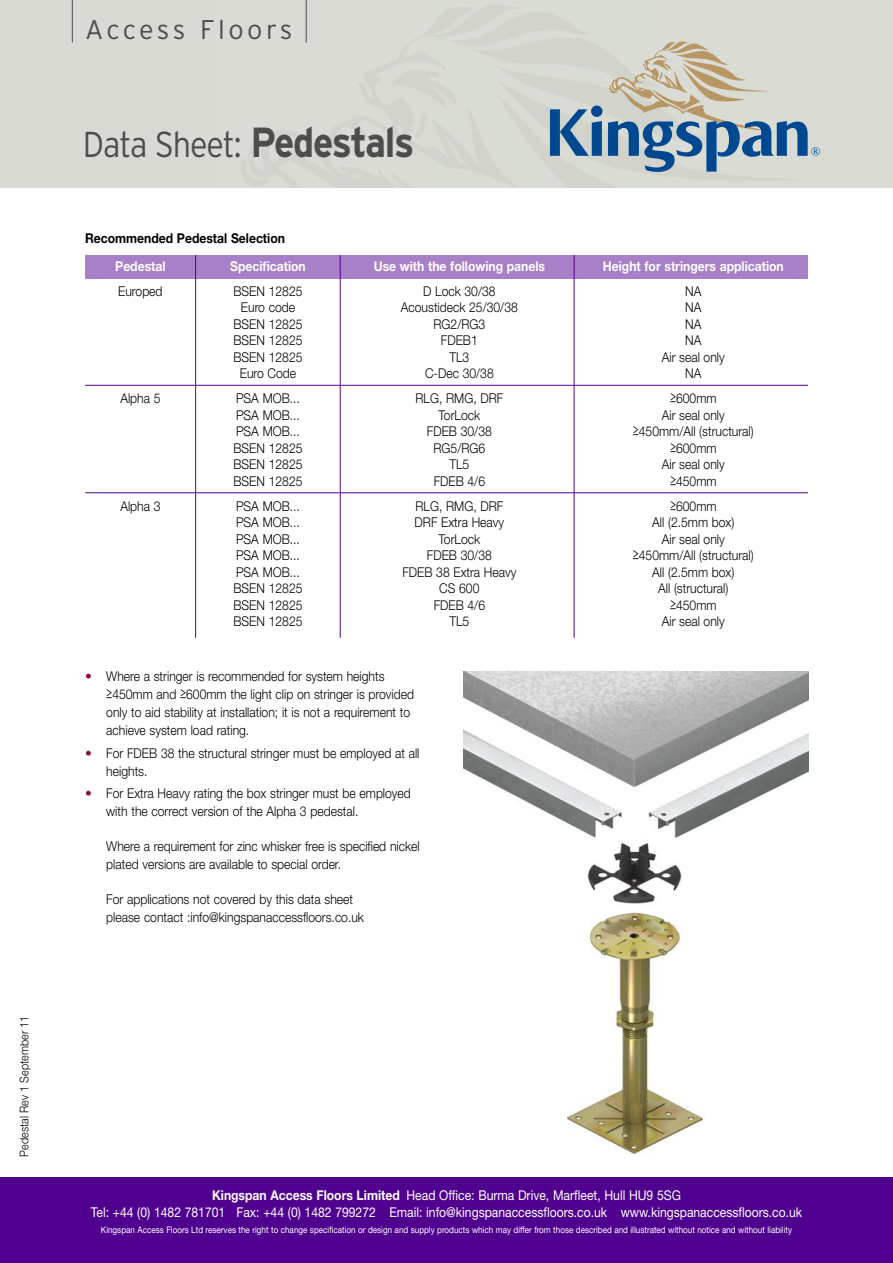
<style>
.page{position:relative;width:893px;height:1263px;background:#fff}
.page>*{position:absolute;margin:0;border:0;box-sizing:border-box;transform-origin:0 0}
.t1{font:300 36px "Interstate";letter-spacing:-.035em;color:#4d4d4d;scale:.9 1}
.t2{font:300 27px "Interstate";letter-spacing:.12em;color:#4d4d4d}
.t3{font:300 13.5px/18px "Helvetica Neue";color:#000;scale:.9 1}
.t4{font:13.5px/16.5px "Helvetica Neue";color:#fff;text-align:center;scale:.9 1}
.t5{font:700 13.5px "Helvetica Neue";color:#fff;scale:.9 1}
.t6{font:700 13.5px "Helvetica Neue";color:#000;scale:.9 1}
.t7{font:12px "Helvetica Neue Light TT";color:#000;scale:.9 1}
.t8{font:9px "Helvetica Neue";color:#fff;scale:.9 1}
.s1{font-weight:700;font-size:42px}
.s2{font-family:"MS Gothic";font-weight:400}
.s3{color:#970032}
.s4{font-weight:700}
</style>
<div class="page">
<div style="left:0;top:0;width:892px;height:187px;background:#d9dad4"></div>
<svg style="left:550px;top:41px;width:270px;height:131px"></svg>
<hr style="left:72px;top:0;width:1px;height:43px;background:#4d4d4d">
<hr style="left:306px;top:0;width:1px;height:43px;background:#4d4d4d">
<div style="left:0;top:1178px;width:892px;height:85px;background:#50008e"></div>
<div style="left:85px;top:255px;width:723px;height:24px;background:#a880c7"></div>
<img style="left:463px;top:672px;width:345px;height:483px">
<hr style="left:85px;top:385px;width:723px;height:1px;background:#50008e">
<hr style="left:85px;top:492px;width:723px;height:1px;background:#50008e">
<hr style="left:195px;top:255px;width:1px;height:383px;background:#50008e">
<hr style="left:340px;top:255px;width:1px;height:383px;background:#50008e">
<hr style="left:574px;top:255px;width:1px;height:383px;background:#50008e">
<p class="t7" style="left:17px;top:1157px;width:158px;rotate:-90deg">Pedestal Rev 1 September 11</p>
<h2 class="t2" style="left:85px;top:19px;width:209px">Access Floors</h2>
<h1 class="t1" style="left:83px;top:131px;width:370px">Data Sheet: <span class="s1">Pedestals</span></h1>
<p class="t6" style="left:85px;top:234px;width:224px">Recommended Pedestal Selection</p>
<p class="t5" style="left:115px;top:261px;width:57px">Pedestal</p>
<p class="t5" style="left:230px;top:261px;width:85px">Specification</p>
<p class="t5" style="left:374px;top:261px;width:192px">Use with the following panels</p>
<p class="t5" style="left:603px;top:261px;width:203px">Height for stringers application</p>
<p class="t3" style="left:118px;top:283px;width:51px">Europed</p>
<p class="t3" style="left:233px;top:283px;width:78px">BSEN 12825</p>
<p class="t3" style="left:423px;top:283px;width:82px">D Lock 30/38</p>
<p class="t3" style="left:685px;top:283px;width:20px">NA</p>
<p class="t3" style="left:241px;top:300px;width:62px">Euro code</p>
<p class="t3" style="left:401px;top:300px;width:131px">Acoustideck 25/30/38</p>
<p class="t3" style="left:685px;top:300px;width:20px">NA</p>
<p class="t3" style="left:233px;top:316px;width:78px">BSEN 12825</p>
<p class="t3" style="left:433px;top:316px;width:59px">RG2/RG3</p>
<p class="t3" style="left:685px;top:316px;width:20px">NA</p>
<p class="t3" style="left:233px;top:333px;width:78px">BSEN 12825</p>
<p class="t3" style="left:441px;top:333px;width:43px">FDEB1</p>
<p class="t3" style="left:685px;top:333px;width:20px">NA</p>
<p class="t3" style="left:233px;top:349px;width:78px">BSEN 12825</p>
<p class="t3" style="left:449px;top:349px;width:24px">TL3</p>
<p class="t3" style="left:662px;top:349px;width:72px">Air seal only</p>
<p class="t3" style="left:240px;top:366px;width:64px">Euro Code</p>
<p class="t3" style="left:425px;top:366px;width:78px">C-Dec 30/38</p>
<p class="t3" style="left:685px;top:366px;width:20px">NA</p>
<p class="t3" style="left:120px;top:391px;width:46px">Alpha 5</p>
<p class="t3" style="left:236px;top:391px;width:73px">PSA MOB...</p>
<p class="t3" style="left:415px;top:391px;width:99px">RLG, RMG, DRF</p>
<p class="t3" style="left:670px;top:391px;width:53px"><span class="s2">≥</span>600mm</p>
<p class="t3" style="left:236px;top:407px;width:73px">PSA MOB...</p>
<p class="t3" style="left:438px;top:407px;width:48px">TorLock</p>
<p class="t3" style="left:662px;top:407px;width:72px">Air seal only</p>
<p class="t3" style="left:236px;top:424px;width:73px">PSA MOB...</p>
<p class="t3" style="left:427px;top:424px;width:74px">FDEB 30/38</p>
<p class="t3" style="left:633px;top:424px;width:136px"><span class="s2">≥</span>450mm/All (structural)</p>
<p class="t3" style="left:233px;top:440px;width:78px">BSEN 12825</p>
<p class="t3" style="left:433px;top:440px;width:59px">RG5/RG6</p>
<p class="t3" style="left:670px;top:440px;width:53px"><span class="s2">≥</span>600mm</p>
<p class="t3" style="left:233px;top:457px;width:78px">BSEN 12825</p>
<p class="t3" style="left:449px;top:457px;width:24px">TL5</p>
<p class="t3" style="left:662px;top:457px;width:72px">Air seal only</p>
<p class="t3" style="left:233px;top:473px;width:78px">BSEN 12825</p>
<p class="t3" style="left:434px;top:473px;width:59px">FDEB 4/6</p>
<p class="t3" style="left:670px;top:473px;width:53px"><span class="s2">≥</span>450mm</p>
<p class="t3" style="left:120px;top:498px;width:46px">Alpha 3</p>
<p class="t3" style="left:236px;top:498px;width:73px">PSA MOB...</p>
<p class="t3" style="left:415px;top:498px;width:99px">RLG, RMG, DRF</p>
<p class="t3" style="left:670px;top:498px;width:53px"><span class="s2">≥</span>600mm</p>
<p class="t3" style="left:236px;top:515px;width:73px">PSA MOB...</p>
<p class="t3" style="left:415px;top:515px;width:101px">DRF Extra Heavy</p>
<p class="t3" style="left:652px;top:515px;width:93px">All (2.5mm box)</p>
<p class="t3" style="left:236px;top:531px;width:73px">PSA MOB...</p>
<p class="t3" style="left:438px;top:531px;width:48px">TorLock</p>
<p class="t3" style="left:662px;top:531px;width:72px">Air seal only</p>
<p class="t3" style="left:236px;top:548px;width:73px">PSA MOB...</p>
<p class="t3" style="left:427px;top:548px;width:74px">FDEB 30/38</p>
<p class="t3" style="left:633px;top:548px;width:136px"><span class="s2">≥</span>450mm/All (structural)</p>
<p class="t3" style="left:236px;top:564px;width:73px">PSA MOB...</p>
<p class="t3" style="left:402px;top:564px;width:128px">FDEB 38 Extra Heavy</p>
<p class="t3" style="left:652px;top:564px;width:93px">All (2.5mm box)</p>
<p class="t3" style="left:233px;top:581px;width:78px">BSEN 12825</p>
<p class="t3" style="left:439px;top:581px;width:46px">CS 600</p>
<p class="t3" style="left:658px;top:581px;width:80px">All (structural)</p>
<p class="t3" style="left:233px;top:597px;width:78px">BSEN 12825</p>
<p class="t3" style="left:434px;top:597px;width:59px">FDEB 4/6</p>
<p class="t3" style="left:670px;top:597px;width:53px"><span class="s2">≥</span>450mm</p>
<p class="t3" style="left:233px;top:614px;width:78px">BSEN 12825</p>
<p class="t3" style="left:449px;top:614px;width:24px">TL5</p>
<p class="t3" style="left:662px;top:614px;width:72px">Air seal only</p>
<p class="t3" style="left:106px;top:669px;width:343px;text-indent:-21px"><span class="s3">•</span> Where a stringer is recommended for system heights <span class="s2">≥</span>450mm and <span class="s2">≥</span>600mm the light clip on stringer is provided only to aid stability at installation; it is not a requirement to achieve system load rating.</p>
<p class="t3" style="left:106px;top:745px;width:349px;text-indent:-21px"><span class="s3">•</span> For FDEB 38 the structural stringer must be employed at all heights.</p>
<p class="t3" style="left:106px;top:785px;width:340px;text-indent:-21px"><span class="s3">•</span> For Extra Heavy rating the box stringer must be employed with the correct version of the Alpha 3 pedestal.</p>
<p class="t3" style="left:106px;top:838px;width:350px">Where a requirement for zinc whisker free is specified nickel plated versions are available to special order.</p>
<p class="t3" style="left:106px;top:891px;width:288px">For applications not covered by this data sheet please contact :info@kingspanaccessfloors.co.uk</p>
<p class="t4" style="left:91px;top:1188px;width:792px"><span class="s4">Kingspan Access Floors Limited</span> Head Office: Burma Drive, Marfleet, Hull HU9 5SG<br>Tel: +44 (0) 1482 781701 Fax: +44 (0) 1482 799272 Email: info@kingspanaccessfloors.co.uk www.kingspanaccessfloors.co.uk</p>
<p class="t8" style="left:101px;top:1227px;width:769px">Kingspan Access Floors Ltd reserves the right to change specification or design and supply products which may differ from those described and illustrated without notice and without liability</p>
</div>
